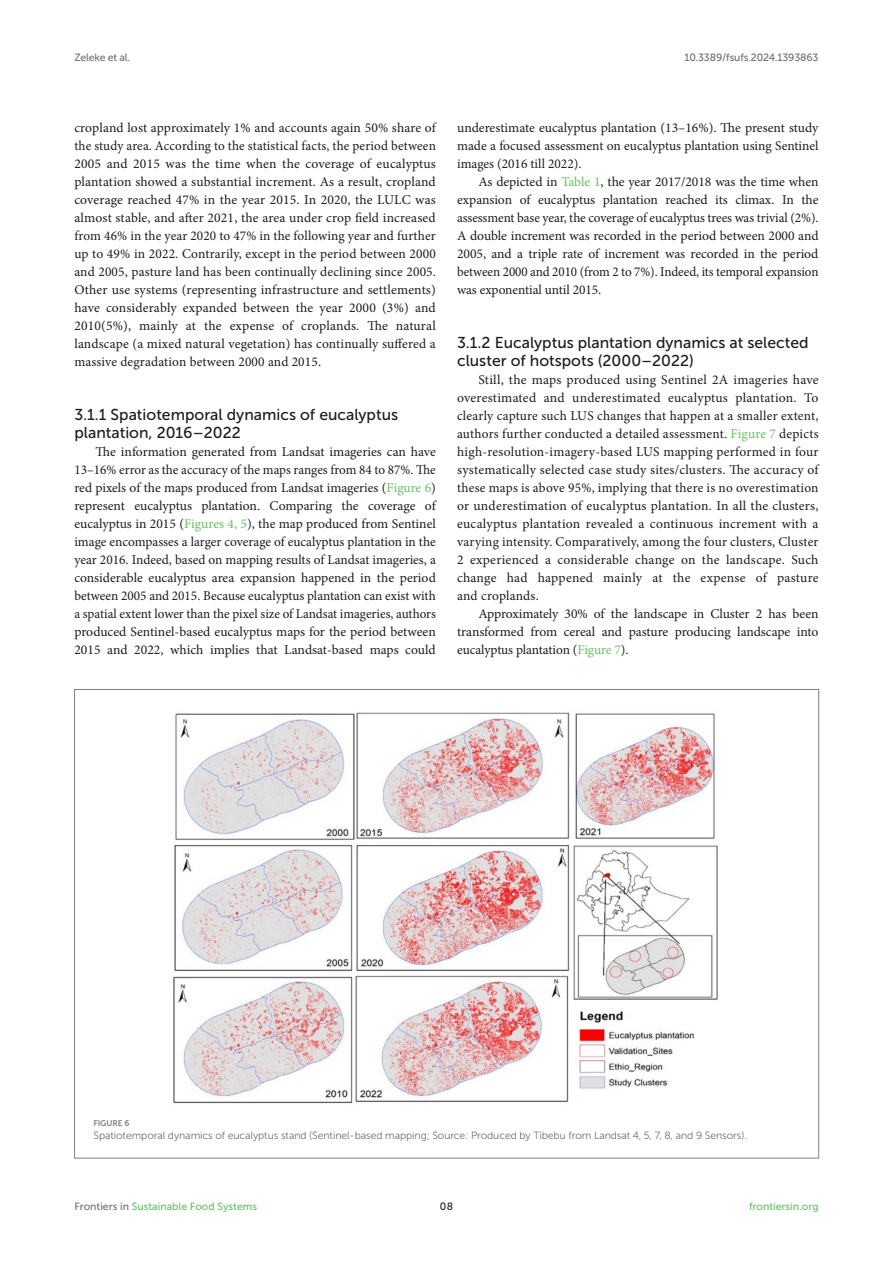
<style>
.page{position:relative;width:893px;height:1263px;background:#fff}
.page>*{position:absolute;margin:0;border:0;box-sizing:border-box;transform-origin:0 0}
.HEAD_3{font:15.75px/18px "Museo Sans 500";color:#1b1c1b}
.TEXT_FLUSH{font:13.5px/18px "Minion Pro";color:#1b1c1b;text-align:justify}
.TEXT{font:13.5px/18px "Minion Pro";letter-spacing:-.005em;color:#1b1c1b;text-align:justify}
.FIG_LEG{font:10.5px "Museo Sans 300";letter-spacing:-.01em;color:#706f70}
.t1{font:10.5px "Museo Sans 500";color:#65c161}
.t2{font:10.5px "Museo Sans 500";letter-spacing:-.015em;color:#706f70}
.t3{font:10.5px "Museo Sans 500";color:#1b1c1b}
.FIG_HD{font:8.25px "Museo Sans 700";letter-spacing:-.01em;color:#7e7f7f}
.s1{color:#65c161}
.s2{color:#706f70}
</style>
<div class="page">
<img style="left:173px;top:712px;width:545px;height:392px">
<p class="t2" style="left:74px;top:51px;width:57px">Zeleke et al.</p>
<p class="t2" style="left:684px;top:51px;width:136px">10.3389/fsufs.2024.1393863</p>
<p class="TEXT" style="left:74px;top:119px;width:363px">cropland lost approximately 1% and accounts again 50% share of the study area. According to the statistical facts, the period between 2005 and 2015 was the time when the coverage of eucalyptus plantation showed a substantial increment. As a result, cropland coverage reached 47% in the year 2015. In 2020, the LULC was almost stable, and after 2021, the area under crop field increased from 46% in the year 2020 to 47% in the following year and further up to 49% in 2022. Contrarily, except in the period between 2000 and 2005, pasture land has been continually declining since 2005.<br>Other use systems (representing infrastructure and settlements) have considerably expanded between the year 2000 (3%) and 2010(5%), mainly at the expense of croplands. The natural landscape (a mixed natural vegetation) has continually suffered a massive degradation between 2000 and 2015.</p>
<p class="HEAD_3" style="left:74px;top:406px;width:325px">3.1.1 Spatiotemporal dynamics of eucalyptus plantation, 2016–2022</p>
<p class="TEXT_FLUSH" style="left:74px;top:443px;width:363px;text-indent:21px">The information generated from Landsat imageries can have 13–16% error as the accuracy of the maps ranges from 84 to 87%. The red pixels of the maps produced from Landsat imageries (<span class="s1">Figure 6</span>) represent eucalyptus plantation. Comparing the coverage of eucalyptus in 2015 (<span class="s1">Figures 4, 5</span>), the map produced from Sentinel image encompasses a larger coverage of eucalyptus plantation in the year 2016. Indeed, based on mapping results of Landsat imageries, a considerable eucalyptus area expansion happened in the period between 2005 and 2015. Because eucalyptus plantation can exist with a spatial extent lower than the pixel size of Landsat imageries, authors produced Sentinel-based eucalyptus maps for the period between 2015 and 2022, which implies that Landsat-based maps could</p>
<p class="TEXT_FLUSH" style="left:457px;top:119px;width:363px">underestimate eucalyptus plantation (13–16%). The present study made a focused assessment on eucalyptus plantation using Sentinel images (2016 till 2022).</p>
<p class="TEXT" style="left:457px;top:173px;width:363px;text-indent:21px">As depicted in <span class="s1">Table 1</span>, the year 2017/2018 was the time when expansion of eucalyptus plantation reached its climax. In the assessment base year, the coverage of eucalyptus trees was trivial (2%).<br>A double increment was recorded in the period between 2000 and 2005, and a triple rate of increment was recorded in the period between 2000 and 2010 (from 2 to 7%). Indeed, its temporal expansion was exponential until 2015.</p>
<p class="HEAD_3" style="left:457px;top:334px;width:353px">3.1.2 Eucalyptus plantation dynamics at selected cluster of hotspots (2000–2022)</p>
<p class="TEXT_FLUSH" style="left:457px;top:371px;width:363px;text-indent:21px">Still, the maps produced using Sentinel 2A imageries have overestimated and underestimated eucalyptus plantation. To clearly capture such LUS changes that happen at a smaller extent, authors further conducted a detailed assessment. <span class="s1">Figure 7</span> depicts high-resolution-imagery-based LUS mapping performed in four systematically selected case study sites/clusters. The accuracy of these maps is above 95%, implying that there is no overestimation or underestimation of eucalyptus plantation. In all the clusters, eucalyptus plantation revealed a continuous increment with a varying intensity. Comparatively, among the four clusters, Cluster 2 experienced a considerable change on the landscape. Such change had happened mainly at the expense of pasture and croplands.</p>
<p class="TEXT" style="left:457px;top:605px;width:363px;text-indent:21px">Approximately 30% of the landscape in Cluster 2 has been transformed from cereal and pasture producing landscape into eucalyptus plantation (<span class="s1">Figure 7</span>).</p>
<p class="FIG_HD" style="left:94px;top:1118px;width:37px">FIGURE 6</p>
<p class="FIG_LEG" style="left:94px;top:1130px;width:655px">Spatiotemporal dynamics of eucalyptus stand (Sentinel-based mapping; Source: Produced by Tibebu from Landsat 4, 5, 7, 8, and 9 Sensors).</p>
<p class="t1" style="left:74px;top:1200px;width:184px"><span class="s2">Frontiers in</span> Sustainable Food Systems</p>
<p class="t3" style="left:440px;top:1200px;width:15px">08</p>
<p class="t1" style="left:749px;top:1200px;width:71px">frontiersin.org</p>
</div>
